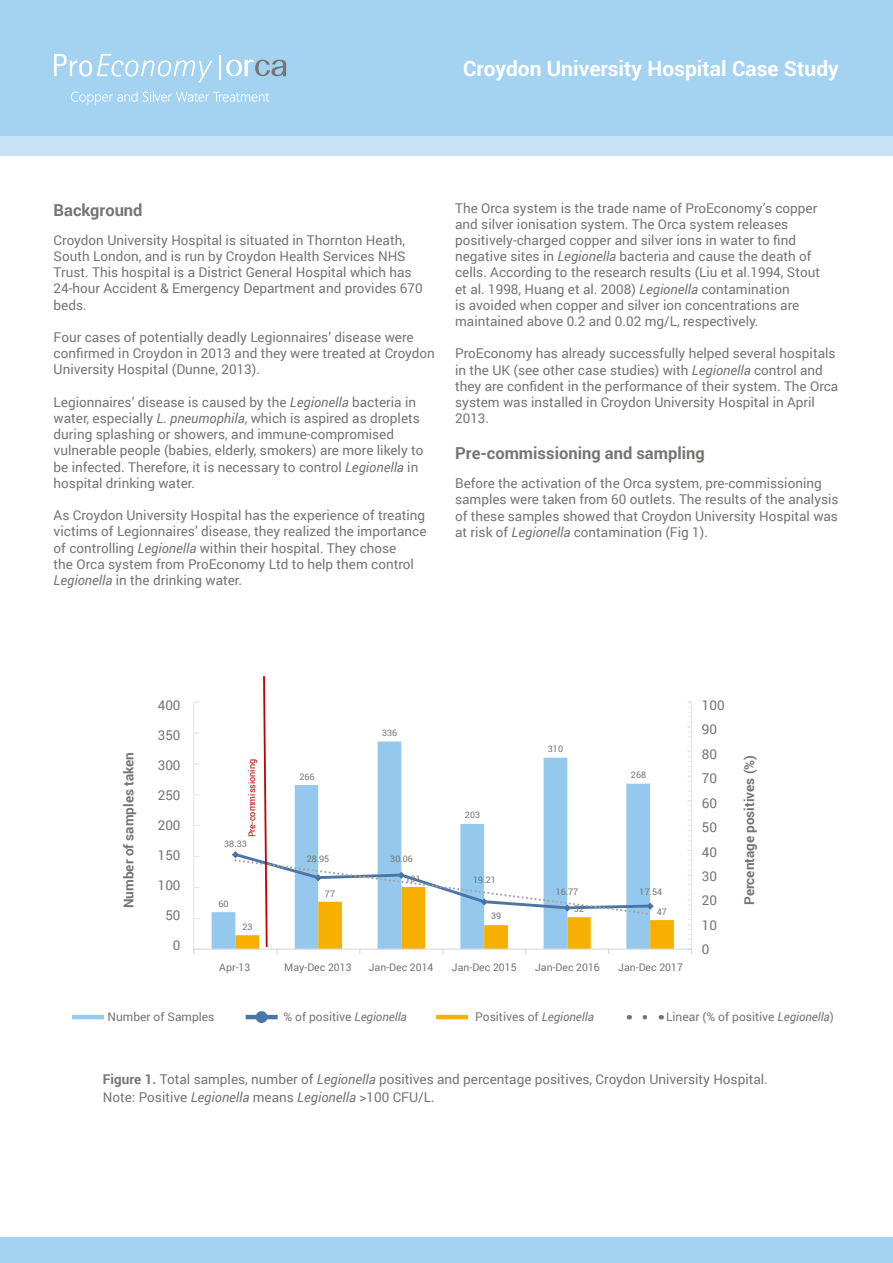
<style>
.page{position:relative;width:893px;height:1263px;background:#fff}
.page>*{position:absolute;margin:0;border:0;box-sizing:border-box;transform-origin:0 0}
.t1{font:700 21px "Roboto";color:#fff}
.t2{font:700 16.5px "Roboto";color:#767573}
.t3{font:13.5px/16.2px "Roboto";color:#767573}
.t4{font:700 13.5px "Roboto";color:#767573}
.t5{font:12px "Roboto";color:#767573}
.t6{font:10.5px "Roboto";color:#767573}
.t7{font:9px "Roboto";color:#767573}
.t8{font:9px "Roboto";color:#bf0000}
.s1{font-style:italic}
.s2{font-weight:700}
</style>
<div class="page">
<div style="left:0;top:0;width:893px;height:136px;background:#a4d2f1"></div>
<div style="left:0;top:136px;width:893px;height:19px;background:#c7e2f7"></div>
<div style="left:0;top:1237px;width:893px;height:26px;background:#a4d2f1"></div>
<hr style="left:219px;top:55px;width:2px;height:24px;background:#fff">
<svg style="left:54px;top:54px;width:158px;height:28px"></svg>
<svg style="left:226px;top:60px;width:60px;height:16px"></svg>
<svg style="left:71px;top:91px;width:66px;height:14px"></svg>
<svg style="left:143px;top:91px;width:126px;height:11px"></svg>
<svg style="left:212px;top:912px;width:20px;height:36px"></svg>
<hr style="left:193px;top:702px;width:1px;height:247px;background:#e8e6e6">
<hr style="left:194px;top:948px;width:498px;height:1px;background:#d9d9d9">
<svg style="left:687px;top:701px;width:5px;height:253px"></svg>
<svg style="left:193px;top:948px;width:7px;height:6px"></svg>
<svg style="left:232px;top:676px;width:442px;height:278px"></svg>
<hr style="left:72px;top:1015px;width:32px;height:4px;background:#94caef">
<hr style="left:436px;top:1015px;width:32px;height:4px;background:#f9b100">
<hr style="left:246px;top:1015px;width:32px;height:4px;background:#4b75a8">
<div style="left:256px;top:1011px;width:12px;height:12px;background:#4a75a8;border-radius:50%"></div>
<h1 class="t1" style="left:463px;top:54px;width:377px">Croydon University Hospital Case Study</h1>
<p class="t2" style="left:54px;top:198px;width:90px">Background</p>
<p class="t3" style="left:54px;top:231px;width:371px">Croydon University Hospital is situated in Thornton Heath, South London, and is run by Croydon Health Services NHS Trust. This hospital is a District General Hospital which has 24-hour Accident &amp; Emergency Department and provides 670 beds.</p>
<p class="t3" style="left:54px;top:328px;width:383px">Four cases of potentially deadly Legionnaires’ disease were confirmed in Croydon in 2013 and they were treated at Croydon<br>University Hospital (Dunne, 2013).</p>
<p class="t3" style="left:54px;top:393px;width:371px">Legionnaires’ disease is caused by the <span class="s1">Legionella</span> bacteria in water, especially <span class="s1">L. pneumophila</span>, which is aspired as droplets during splashing or showers, and immune-compromised vulnerable people (babies, elderly, smokers) are more likely to be infected. Therefore, it is necessary to control <span class="s1">Legionella</span> in hospital drinking water.</p>
<p class="t3" style="left:54px;top:507px;width:374px">As Croydon University Hospital has the experience of treating victims of Legionnaires’ disease, they realized the importance of controlling <span class="s1">Legionella</span> within their hospital. They chose<br>the Orca system from ProEconomy Ltd to help them control <span class="s1">Legionella</span> in the drinking water.</p>
<p class="t3" style="left:455px;top:199px;width:366px">The Orca system is the trade name of ProEconomy’s copper and silver ionisation system. The Orca system releases positively-charged copper and silver ions in water to find negative sites in <span class="s1">Legionella</span> bacteria and cause the death of cells. According to the research results (Liu et al.1994, Stout et al. 1998, Huang et al. 2008) <span class="s1">Legionella</span> contamination<br>is avoided when copper and silver ion concentrations are maintained above 0.2 and 0.02 mg/L, respectively.</p>
<p class="t3" style="left:455px;top:345px;width:385px">ProEconomy has already successfully helped several hospitals in the UK (see other case studies) with <span class="s1">Legionella</span> control and they are confident in the performance of their system. The Orca system was installed in Croydon University Hospital in April 2013.</p>
<p class="t2" style="left:455px;top:442px;width:251px">Pre-commissioning and sampling</p>
<p class="t3" style="left:455px;top:475px;width:385px">Before the activation of the Orca system, pre-commissioning samples were taken from 60 outlets. The results of the analysis of these samples showed that Croydon University Hospital was at risk of <span class="s1">Legionella</span> contamination (Fig 1).</p>
<p class="t3" style="left:702px;top:692px;width:24px;line-height:24.5px">100<br>90<br>80<br>70<br>60<br>50<br>40<br>30<br>20<br>10<br>0</p>
<p class="t3" style="left:158px;top:696px;width:24px">400</p>
<p class="t3" style="left:158px;top:726px;width:24px">350</p>
<p class="t3" style="left:158px;top:756px;width:24px">300</p>
<p class="t3" style="left:158px;top:786px;width:24px">250</p>
<p class="t3" style="left:158px;top:816px;width:24px">200</p>
<p class="t3" style="left:158px;top:846px;width:24px">150</p>
<p class="t3" style="left:158px;top:876px;width:24px">100</p>
<p class="t3" style="left:165px;top:906px;width:17px">50</p>
<p class="t3" style="left:173px;top:936px;width:9px">0</p>
<p class="t7" style="left:382px;top:726px;width:17px">336</p>
<p class="t7" style="left:548px;top:743px;width:17px">310</p>
<p class="t4" style="left:119px;top:908px;width:157px;rotate:-90deg">Number of samples taken</p>
<p class="t4" style="left:740px;top:905px;width:152px;rotate:-90deg">Percentage positives (%)</p>
<p class="t8" style="left:246px;top:837px;width:80px;rotate:-90deg">Pre-commissioning</p>
<p class="t7" style="left:631px;top:768px;width:17px">268</p>
<p class="t7" style="left:299px;top:770px;width:17px">266</p>
<p class="t7" style="left:465px;top:809px;width:17px">203</p>
<p class="t7" style="left:224px;top:837px;width:24px">38.33</p>
<p class="t7" style="left:307px;top:853px;width:24px">28.95</p>
<p class="t7" style="left:390px;top:853px;width:24px">30.06</p>
<p class="t7" style="left:406px;top:872px;width:17px">101</p>
<p class="t7" style="left:473px;top:874px;width:24px">19.21</p>
<p class="t7" style="left:556px;top:885px;width:24px">16.77</p>
<p class="t7" style="left:640px;top:885px;width:24px">17.54</p>
<p class="t7" style="left:325px;top:887px;width:12px">77</p>
<p class="t7" style="left:218px;top:897px;width:12px">60</p>
<p class="t7" style="left:574px;top:902px;width:12px">52</p>
<p class="t7" style="left:657px;top:905px;width:12px">47</p>
<p class="t7" style="left:491px;top:910px;width:12px">39</p>
<p class="t7" style="left:243px;top:920px;width:12px">23</p>
<p class="t6" style="left:219px;top:960px;width:33px">Apr-13</p>
<p class="t6" style="left:284px;top:960px;width:69px">May-Dec 2013</p>
<p class="t6" style="left:369px;top:960px;width:66px">Jan-Dec 2014</p>
<p class="t6" style="left:452px;top:960px;width:66px">Jan-Dec 2015</p>
<p class="t6" style="left:535px;top:960px;width:66px">Jan-Dec 2016</p>
<p class="t6" style="left:618px;top:960px;width:66px">Jan-Dec 2017</p>
<p class="t5" style="left:107px;top:1008px;width:109px">Number of Samples</p>
<p class="t5" style="left:283px;top:1008px;width:125px">% of positive <span class="s1">Legionella</span></p>
<p class="t5" style="left:475px;top:1008px;width:120px">Positives of <span class="s1">Legionella</span></p>
<p class="t5" style="left:666px;top:1008px;width:169px">Linear (% of positive <span class="s1">Legionella</span>)</p>
<p class="t3" style="left:103px;top:1070px;width:666px;line-height:18px"><span class="s2">Figure 1.</span> Total samples, number of <span class="s1">Legionella</span> positives and percentage positives, Croydon University Hospital.<br>Note: Positive <span class="s1">Legionella</span> means <span class="s1">Legionella</span> &gt;100 CFU/L.</p>
</div>
